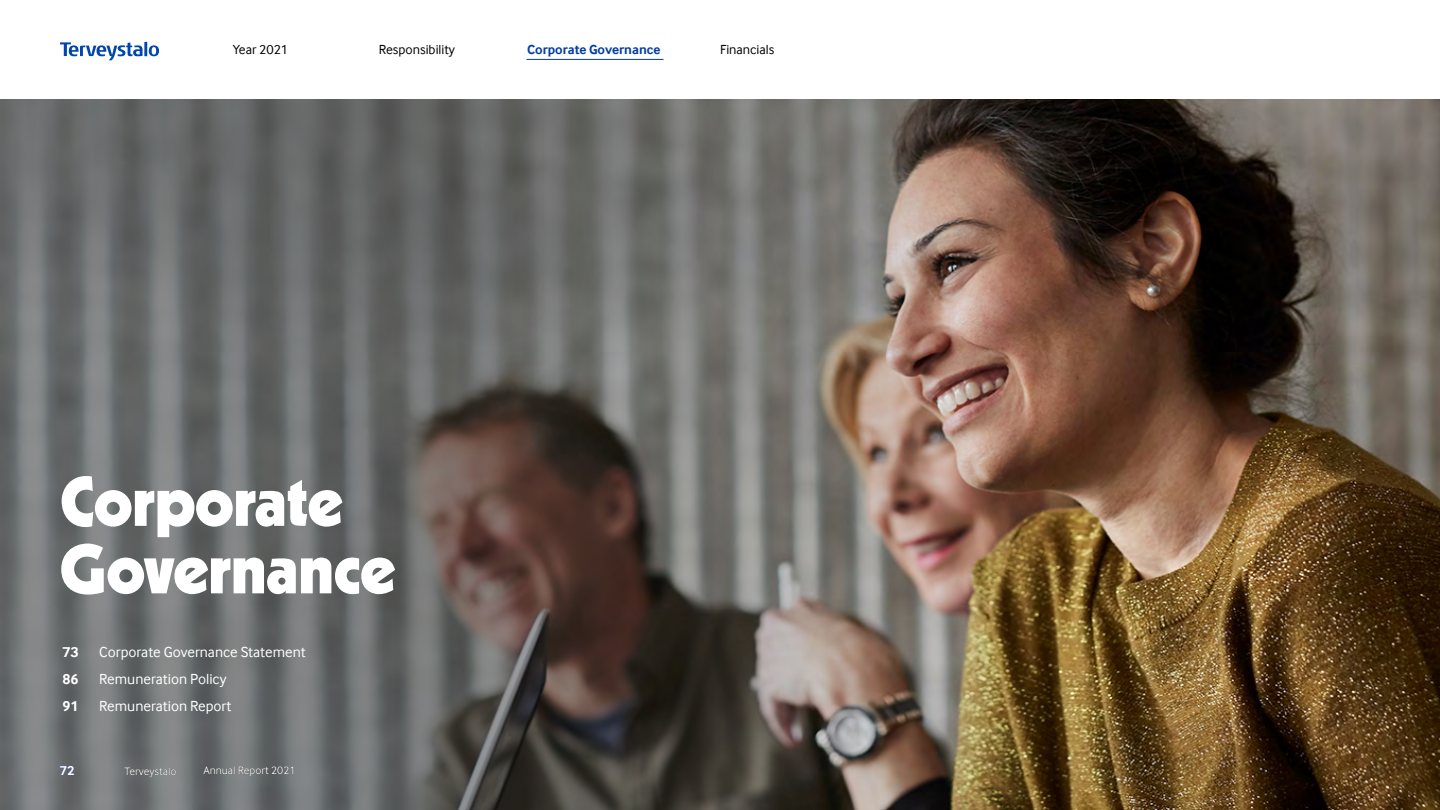
<style>
.page{position:relative;width:1440px;height:810px;background:#fff}
.page>*{position:absolute;margin:0;border:0;box-sizing:border-box;transform-origin:0 0}
.t1{font:900 67.5px/67.5px "Kabel LT Std";letter-spacing:-.015em;color:#fff}
.t2{font:15px "Inter Face";color:#fff}
.t3{font:700 15px "Inter Face";color:#fff}
.t4{font:13.5px "Inter Face";color:#000}
.t5{font:700 13.5px "Inter Face";color:#003da6}
.t6{font:700 13.5px "Inter Face";color:#fff}
.t7{font:11.25px "Inter Face";color:#fff}
</style>
<div class="page">
<img style="left:0;top:99px;width:1440px;height:711px">
<hr style="left:144px;top:42px;width:3px;height:14px;background:#0046ad">
<svg style="left:149px;top:45px;width:10px;height:11px"></svg>
<svg style="left:60px;top:42px;width:83px;height:18px"></svg>
<hr style="left:527px;top:59px;width:137px;height:1px;background:#003da6">
<p class="t4" style="left:233px;top:42px;width:57px">Year 2021</p>
<p class="t4" style="left:379px;top:42px;width:78px">Responsibility</p>
<p class="t5" style="left:527px;top:42px;width:135px">Corporate Governance</p>
<p class="t4" style="left:720px;top:42px;width:56px">Financials</p>
<h1 class="t1" style="left:60px;top:467px;width:337px">Corporate<br>Governance</h1>
<p class="t3" style="left:63px;top:643px;width:18px">73</p>
<p class="t2" style="left:99px;top:643px;width:208px">Corporate Governance Statement</p>
<p class="t3" style="left:63px;top:670px;width:18px">86</p>
<p class="t2" style="left:99px;top:670px;width:129px">Remuneration Policy</p>
<p class="t3" style="left:63px;top:697px;width:18px">91</p>
<p class="t2" style="left:99px;top:697px;width:134px">Remuneration Report</p>
<p class="t6" style="left:60px;top:763px;width:16px">72</p>
<p class="t7" style="left:125px;top:764px;width:54px">Terveystalo</p>
<p class="t7" style="left:203px;top:764px;width:94px">Annual Report 2021</p>
</div>
